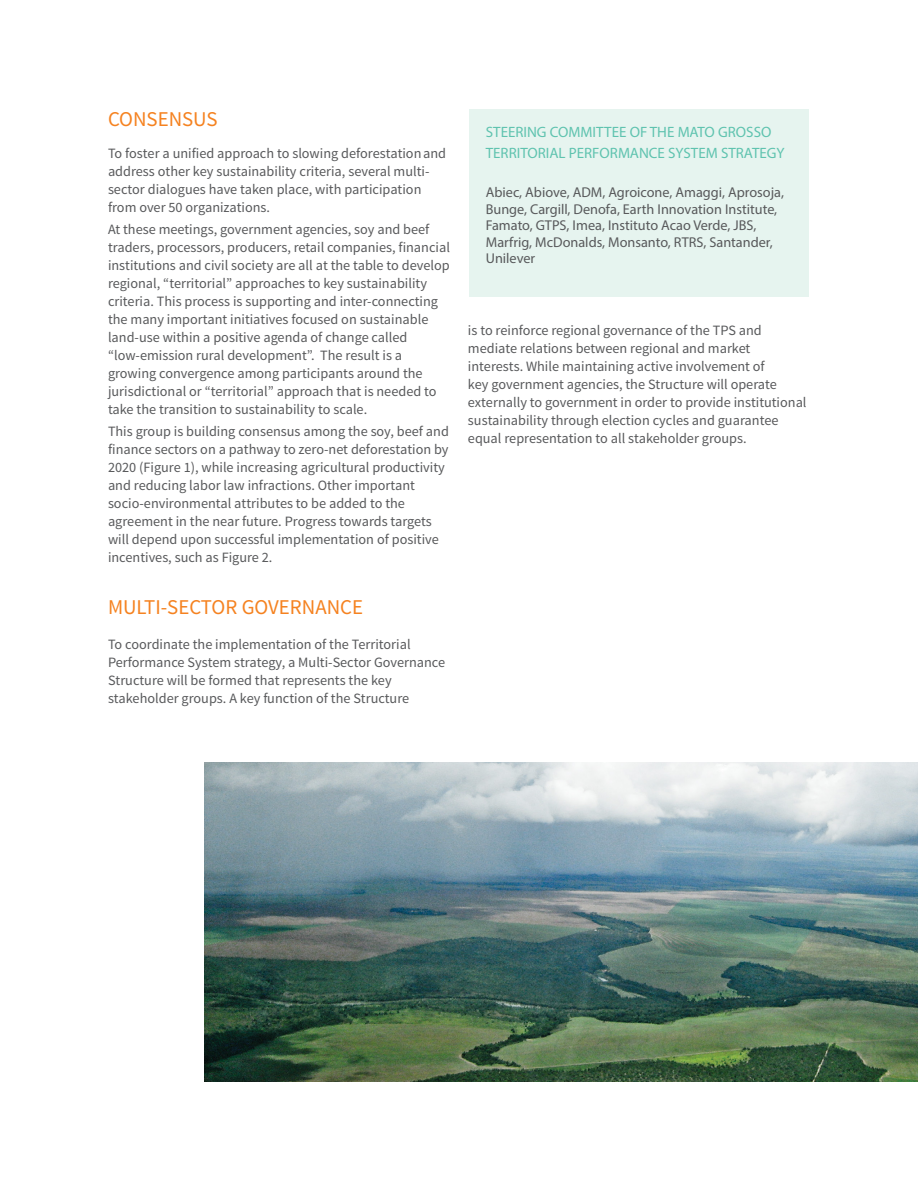
<style>
.page{position:relative;width:918px;height:1188px;background:#fff}
.page>*{position:absolute;margin:0;border:0;box-sizing:border-box;transform-origin:0 0}
.t1{font:21px "Source Sans Pro";color:#f58220}
.t2{font:15px/21px "Myriad Pro";color:#5fc3af}
.t3{font:14.25px/18px "Source Sans Pro";color:#58595b}
.t4{font:14.25px/16.5px "Myriad Pro";color:#58595b}
</style>
<div class="page">
<div style="left:470px;top:109px;width:339px;height:188px;background:#e6f4ef"></div>
<img style="left:204px;top:762px;width:714px;height:319px">
<h1 class="t1" style="left:108px;top:106px;width:111px">CONSENSUS</h1>
<p class="t3" style="left:108px;top:144px;width:340px">To foster a unified approach to slowing deforestationand address other key sustainability criteria, several multi&shy;sector dialogues have taken place, with participation from over 50 organizations.</p>
<p class="t3" style="left:108px;top:220px;width:344px">At these meetings, government agencies, soy and beef traders, processors, producers, retail companies, financial institutions and civil society are all at the table to develop regional, “territorial” approaches to key sustainability criteria. This process is supporting and inter-connecting the many important initiatives focused on sustainable land-use within a positive agenda of change called “low-emission rural development”. The result is a growing convergence among participants around the jurisdictional or “territorial” approach that is needed to take the transition to sustainability to scale.</p>
<p class="t3" style="left:108px;top:423px;width:342px">This group is building consensus among the soy, beef and finance sectors on a pathway to zero-net deforestation by 2020 (Figure 1), while increasing agricultural productivity and reducing labor law infractions. Other important socio-environmental attributes to be added to the agreement in the near future. Progress towards targets will depend upon successful implementation of positive incentives, such as Figure 2.</p>
<h1 class="t1" style="left:108px;top:594px;width:257px">MULTI-SECTOR GOVERNANCE</h1>
<p class="t3" style="left:108px;top:636px;width:339px">To coordinate the implementation of the Territorial Performance System strategy, a Multi-Sector Governance Structure will be formed that represents the key stakeholder groups. A key function of the Structure</p>
<p class="t2" style="left:486px;top:121px;width:300px">STEERING COMMITTEE OF THE MATO GROSSO<br>TERRITORIAL PERFORMANCE SYSTEM STRATEGY</p>
<p class="t4" style="left:486px;top:184px;width:300px">Abiec, Abiove, ADM, Agroicone, Amaggi, Aprosoja, Bunge, Cargill, Denofa, Earth Innovation Institute, Famato, GTPS, Imea, Instituto Acao Verde, JBS, Marfrig, McDonalds, Monsanto, RTRS, Santander, Unilever</p>
<p class="t3" style="left:468px;top:322px;width:340px">is to reinforce regional governance of the TPS and mediate relations between regional and market interests. While maintaining active involvement of<br>key government agencies, the Structure will operate externally to government in order to provide institutional sustainability through election cycles and guarantee equal representation to all stakeholder groups.</p>
</div>
